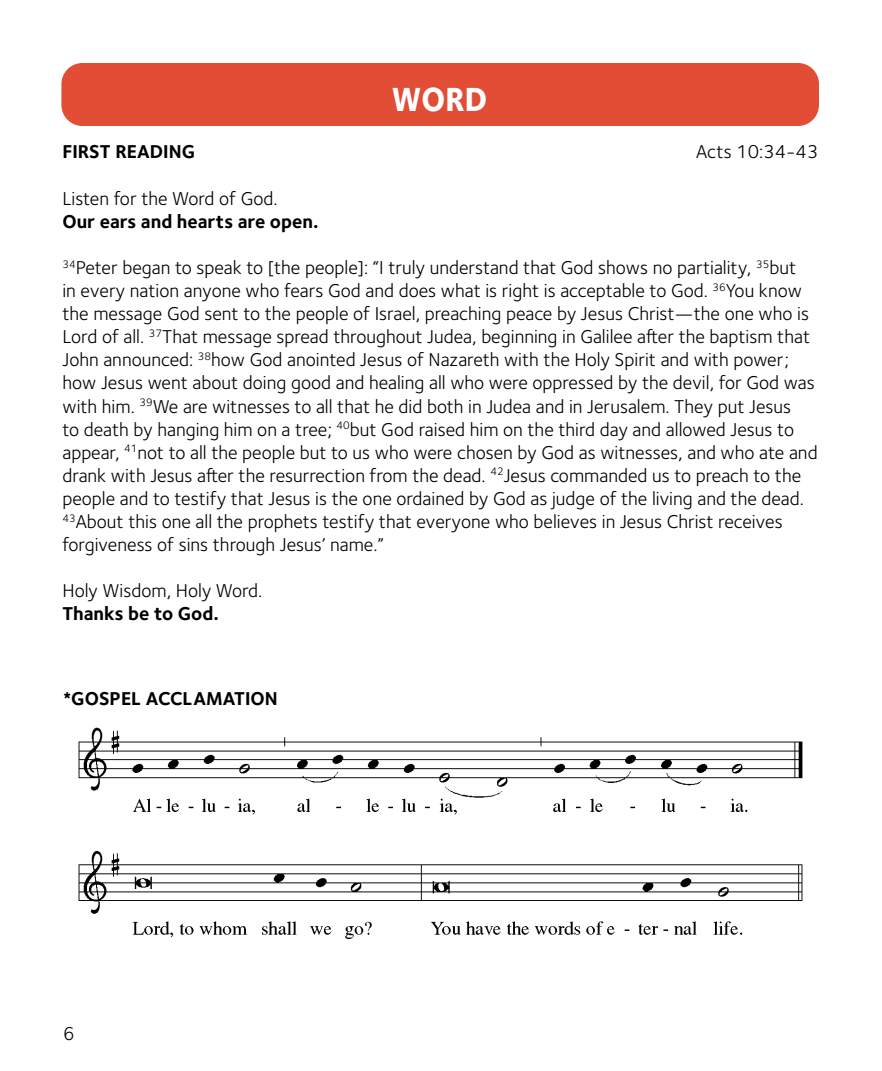
<style>
.page{position:relative;width:882px;height:1071px;background:#fff}
.page>*{position:absolute;margin:0;border:0;box-sizing:border-box;transform-origin:0 0}
.t1{font:800 34.65px "Foundry Sterling";color:#fff;scale:.91 1}
.t2{font:19.25px/23.1px "Foundry Sterling";color:#000}
.t3{font:700 19.25px "Foundry Sterling";color:#000}
</style>
<div class="page">
<div style="left:61px;top:63px;width:758px;height:63px;background:#e14d35;border-radius:21px"></div>
<img style="left:78px;top:727px;width:725px;height:212px">
<div style="left:133px;top:838px;width:710px;height:20px;background:#fff;border-radius:10px"></div>
<h1 class="t1" style="left:391px;top:78px;width:107px">WORD</h1>
<p class="t3" style="left:62px;top:141px;width:134px">FIRST READING</p>
<p class="t2" style="left:696px;top:141px;width:124px">Acts 10:34-43</p>
<p class="t2" style="left:62px;top:187px;width:217px">Listen for the Word of God.</p>
<p class="t3" style="left:62px;top:210px;width:258px">Our ears and hearts are open.</p>
<p class="t2" style="left:62px;top:256px;width:757px"><sup>34</sup>Peter began to speak to [the people]: “I truly understand that God shows no partiality, <sup>35</sup>but<br>in every nation anyone who fears God and does what is right is acceptable to God. <sup>36</sup>You know the message God sent to the people of Israel, preaching peace by Jesus Christ—the one who is Lord of all. <sup>37</sup>That message spread throughout Judea, beginning in Galilee after the baptism that John announced: <sup>38</sup>how God anointed Jesus of Nazareth with the Holy Spirit and with power; how Jesus went about doing good and healing all who were oppressed by the devil, for God was with him. <sup>39</sup>We are witnesses to all that he did both in Judea and in Jerusalem. They put Jesus<br>to death by hanging him on a tree; <sup>40</sup>but God raised him on the third day and allowed Jesus to appear, <sup>41</sup>not to all the people but to us who were chosen by God as witnesses, and who ate and drank with Jesus after the resurrection from the dead. <sup>42</sup>Jesus commanded us to preach to the people and to testify that Jesus is the one ordained by God as judge of the living and the dead.<br><sup>43</sup>About this one all the prophets testify that everyone who believes in Jesus Christ receives forgiveness of sins through Jesus’ name.”</p>
<p class="t2" style="left:62px;top:580px;width:201px">Holy Wisdom, Holy Word.</p>
<p class="t3" style="left:62px;top:603px;width:158px">Thanks be to God.</p>
<p class="t3" style="left:63px;top:687px;width:216px">*GOSPEL ACCLAMATION</p>
<p class="t2" style="left:63px;top:1023px;width:13px">6</p>
</div>
